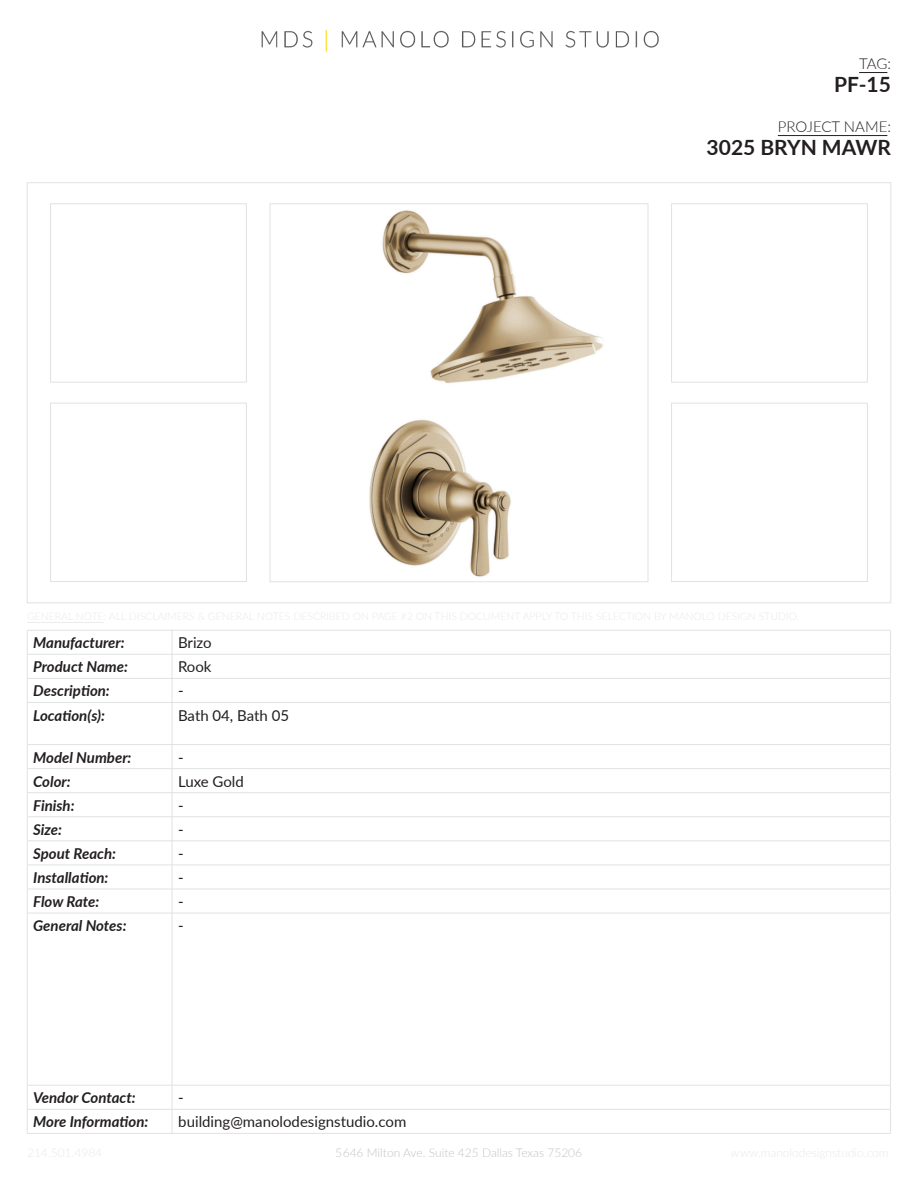
<style>
.page{position:relative;width:918px;height:1188px;background:#fff}
.page>*{position:absolute;margin:0;border:0;box-sizing:border-box;transform-origin:0 0}
.t1{font:700 21px "Lato";color:#231f20}
.t2{font:italic 700 15px/24px "Lato";color:#231f20}
.t3{font:15px/24px "Lato";color:#231f20}
.t4{font:300 15px "Lato";color:#231f20}
.t5{font:300 12px "Lato";color:#b0b1b5}
</style>
<div class="page">
<img style="left:261px;top:30px;width:398px;height:22px">
<svg style="left:859px;top:72px;width:28px;height:1px"></svg>
<hr style="left:778px;top:135px;width:109px;height:1px;background:#231f20">
<hr style="left:27px;top:630px;width:145px;height:1px;background:#e1e2e4">
<hr style="left:27px;top:654px;width:145px;height:1px;background:#e1e2e4">
<hr style="left:27px;top:678px;width:145px;height:1px;background:#e1e2e4">
<svg style="left:27px;top:631px;width:1px;height:71px"></svg>
<hr style="left:27px;top:702px;width:145px;height:1px;background:#e1e2e4">
<hr style="left:27px;top:703px;width:1px;height:41px;background:#e1e2e4">
<hr style="left:27px;top:744px;width:145px;height:1px;background:#e1e2e4">
<hr style="left:27px;top:768px;width:145px;height:1px;background:#e1e2e4">
<hr style="left:27px;top:792px;width:145px;height:1px;background:#e1e2e4">
<hr style="left:27px;top:817px;width:145px;height:1px;background:#e1e2e4">
<hr style="left:27px;top:841px;width:145px;height:1px;background:#e1e2e4">
<hr style="left:27px;top:865px;width:145px;height:1px;background:#e1e2e4">
<hr style="left:27px;top:889px;width:145px;height:1px;background:#e1e2e4">
<svg style="left:27px;top:745px;width:1px;height:168px"></svg>
<hr style="left:27px;top:913px;width:145px;height:1px;background:#e1e2e4">
<hr style="left:27px;top:913px;width:1px;height:172px;background:#e1e2e4">
<hr style="left:27px;top:1085px;width:145px;height:1px;background:#e1e2e4">
<hr style="left:27px;top:1109px;width:145px;height:1px;background:#e1e2e4">
<svg style="left:27px;top:1086px;width:1px;height:47px"></svg>
<hr style="left:27px;top:1133px;width:145px;height:1px;background:#e1e2e4">
<hr style="left:27px;top:622px;width:77px;height:1px;background:#b0b1b5">
<img style="left:369px;top:210px;width:234px;height:367px">
<div style="left:270px;top:204px;width:378px;height:378px;border:1px solid #e1e2e4"></div>
<div style="left:671px;top:204px;width:197px;height:178px;border:1px solid #e1e2e4"></div>
<div style="left:671px;top:403px;width:197px;height:179px;border:1px solid #e1e2e4"></div>
<div style="left:50px;top:204px;width:197px;height:178px;border:1px solid #e1e2e4"></div>
<div style="left:50px;top:403px;width:197px;height:179px;border:1px solid #e1e2e4"></div>
<hr style="left:172px;top:630px;width:719px;height:1px;background:#e1e2e4">
<hr style="left:172px;top:654px;width:719px;height:1px;background:#e1e2e4">
<hr style="left:172px;top:678px;width:719px;height:1px;background:#e1e2e4">
<svg style="left:172px;top:631px;width:1px;height:71px"></svg>
<svg style="left:890px;top:631px;width:1px;height:71px"></svg>
<hr style="left:172px;top:702px;width:719px;height:1px;background:#e1e2e4">
<hr style="left:172px;top:703px;width:1px;height:41px;background:#e1e2e4">
<hr style="left:890px;top:703px;width:1px;height:41px;background:#e1e2e4">
<hr style="left:172px;top:744px;width:719px;height:1px;background:#e1e2e4">
<hr style="left:172px;top:768px;width:719px;height:1px;background:#e1e2e4">
<hr style="left:172px;top:792px;width:719px;height:1px;background:#e1e2e4">
<hr style="left:172px;top:817px;width:719px;height:1px;background:#e1e2e4">
<hr style="left:172px;top:841px;width:719px;height:1px;background:#e1e2e4">
<hr style="left:172px;top:865px;width:719px;height:1px;background:#e1e2e4">
<hr style="left:172px;top:889px;width:719px;height:1px;background:#e1e2e4">
<svg style="left:172px;top:745px;width:1px;height:168px"></svg>
<svg style="left:890px;top:745px;width:1px;height:168px"></svg>
<hr style="left:172px;top:913px;width:719px;height:1px;background:#e1e2e4">
<hr style="left:172px;top:913px;width:1px;height:172px;background:#e1e2e4">
<hr style="left:890px;top:913px;width:1px;height:172px;background:#e1e2e4">
<hr style="left:172px;top:1085px;width:719px;height:1px;background:#e1e2e4">
<hr style="left:172px;top:1109px;width:719px;height:1px;background:#e1e2e4">
<svg style="left:172px;top:1086px;width:1px;height:47px"></svg>
<svg style="left:890px;top:1086px;width:1px;height:47px"></svg>
<hr style="left:172px;top:1133px;width:719px;height:1px;background:#e1e2e4">
<p class="t4" style="left:859px;top:53px;width:33px">TAG:</p>
<h1 class="t1" style="left:834px;top:69px;width:58px">PF-15</h1>
<p class="t4" style="left:778px;top:116px;width:115px">PROJECT NAME:</p>
<h1 class="t1" style="left:707px;top:132px;width:186px">3025 BRYN MAWR</h1>
<p class="t2" style="left:33px;top:630px;width:96px">Manufacturer:<br>Product Name:<br>Description:<br>Location(s):</p>
<p class="t2" style="left:33px;top:745px;width:100px">Model Number:<br>Color:<br>Finish:<br>Size:<br>Spout Reach:<br>Installation:<br>Flow Rate:<br>General Notes:</p>
<p class="t3" style="left:178px;top:630px;width:113px">Brizo<br>Rook<br>-<br>Bath 04, Bath 05</p>
<p class="t3" style="left:178px;top:745px;width:67px">-<br>Luxe Gold -<br>-<br>-<br>-<br>-<br>-</p>
<p class="t2" style="left:33px;top:1085px;width:117px">Vendor Contact:<br>More Information:</p>
<p class="t3" style="left:178px;top:1085px;width:7px">-</p>
<p class="t3" style="left:178px;top:1109px;width:230px">building@manolodesignstudio.com</p>
<p class="t5" style="left:336px;top:1145px;width:248px">5646 Milton Ave. Suite 425 Dallas Texas 75206</p>
</div>
